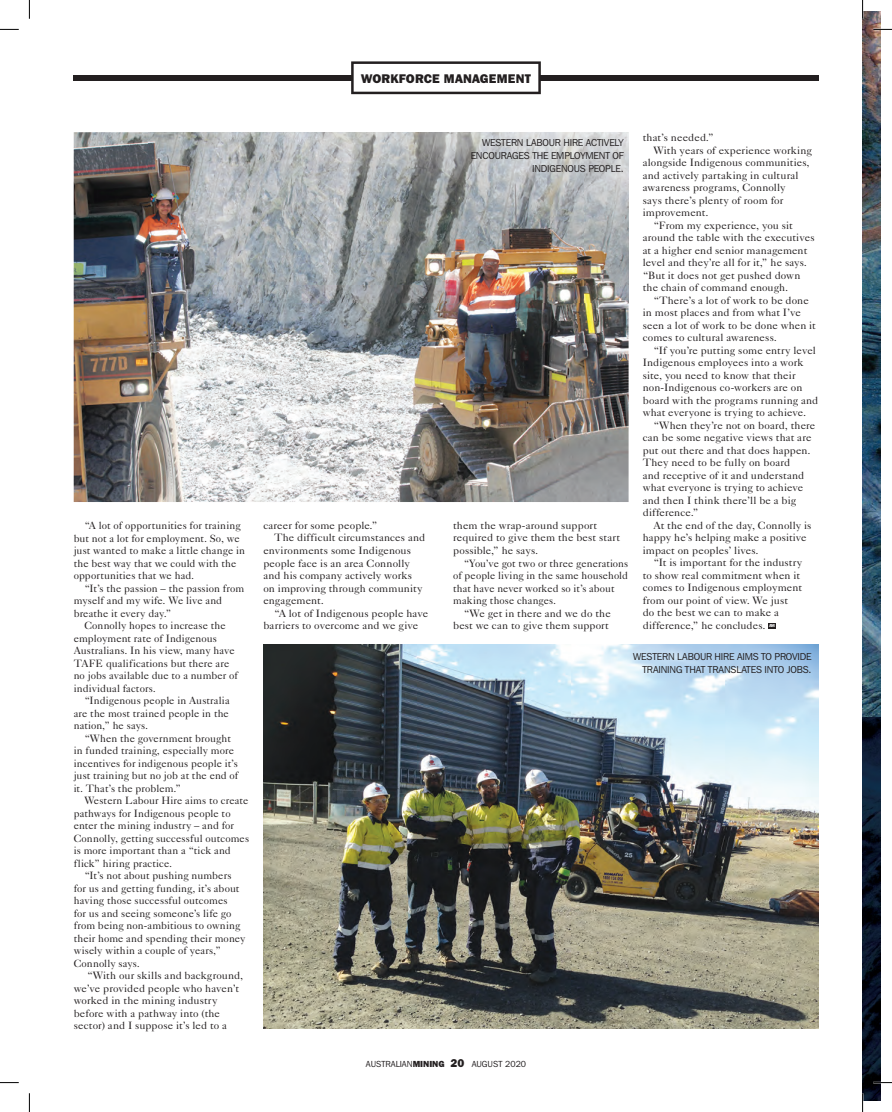
<style>
.page{position:relative;width:892px;height:1112px;background:#fff}
.page>*{position:absolute;margin:0;border:0;box-sizing:border-box;transform-origin:0 0}
.t1{font:800 12.5px "Franklin Gothic IT Cby BT";letter-spacing:.015em;color:#231f20}
.t2{font:10.62px/12.5px "Caslon 540 LT Std";letter-spacing:.005em;color:#231f20}
.t3{font:10px/13.1px "Franklin Gothic IT Cby BT";letter-spacing:-.015em;color:#231f20;text-align:right}
.t4{font:8.75px "Franklin Gothic IT Cby BT";color:#231f20}
.t5{font:600 4.25px "ITC Franklin Gothic Std";color:#fff}
.s1{font-weight:800}
.s2{font-weight:800;font-size:11.25px}
</style>
<div class="page">
<div style="left:74px;top:75px;width:308px;height:5px;background:#231f20"></div>
<div style="left:510px;top:75px;width:308px;height:5px;background:#231f20"></div>
<svg style="left:351px;top:61px;width:190px;height:33px"></svg>
<div style="left:768px;top:623px;width:8px;height:6px;background:#231f20"></div>
<img style="left:74px;top:132px;width:554px;height:370px">
<img style="left:263px;top:644px;width:555px;height:384px">
<img style="left:148px;top:132px;width:480px;height:170px">
<img style="left:862px;top:12px;width:18px;height:1087px">
<svg style="left:0;top:29px;width:19px;height:1px"></svg>
<svg style="left:873px;top:29px;width:18px;height:1px"></svg>
<svg style="left:0;top:1082px;width:19px;height:1px"></svg>
<svg style="left:873px;top:1081px;width:18px;height:2px"></svg>
<svg style="left:29px;top:0;width:1px;height:19px"></svg>
<svg style="left:29px;top:1093px;width:1px;height:18px"></svg>
<svg style="left:862px;top:0;width:1px;height:19px"></svg>
<svg style="left:862px;top:1092px;width:1px;height:19px"></svg>
<p class="t1" style="left:361px;top:71px;width:171px">WORKFORCE MANAGEMENT</p>
<p class="t2" style="left:74px;top:519px;width:173px;text-indent:11px">“A lot of opportunities for training but not a lot for employment. So, we just wanted to make a little change in the best way that we could with the opportunities that we had.</p>
<p class="t2" style="left:84px;top:581px;width:161px">“It’s the passion – the passion from</p>
<p class="t2" style="left:74px;top:594px;width:150px">myself and my wife. We live and</p>
<p class="t2" style="left:74px;top:606px;width:99px">breathe it every day.”</p>
<p class="t2" style="left:84px;top:619px;width:143px">Connolly hopes to increase the</p>
<p class="t2" style="left:74px;top:631px;width:145px">employment rate of Indigenous</p>
<p class="t2" style="left:74px;top:644px;width:162px">Australians. In his view, many have</p>
<p class="t2" style="left:74px;top:656px;width:157px">TAFE qualifications but there are</p>
<p class="t2" style="left:74px;top:669px;width:166px">no jobs available due to a number of</p>
<p class="t2" style="left:74px;top:681px;width:84px">individual factors.</p>
<p class="t2" style="left:84px;top:694px;width:147px">“Indigenous people in Australia</p>
<p class="t2" style="left:74px;top:706px;width:157px">are the most trained people in the</p>
<p class="t2" style="left:74px;top:719px;width:76px">nation,” he says.</p>
<p class="t2" style="left:84px;top:731px;width:148px">“When the government brought</p>
<p class="t2" style="left:74px;top:744px;width:162px">in funded training, especially more</p>
<p class="t2" style="left:74px;top:756px;width:166px">incentives for indigenous people it’s</p>
<p class="t2" style="left:74px;top:769px;width:166px">just training but no job at the end of</p>
<p class="t2" style="left:74px;top:781px;width:109px">it. That’s the problem.”</p>
<p class="t2" style="left:84px;top:794px;width:166px">Western Labour Hire aims to create</p>
<p class="t2" style="left:74px;top:806px;width:158px">pathways for Indigenous people to</p>
<p class="t2" style="left:74px;top:819px;width:162px">enter the mining industry – and for</p>
<p class="t2" style="left:74px;top:831px;width:177px">Connolly, getting successful outcomes</p>
<p class="t2" style="left:74px;top:843px;width:159px">is more important than a “tick and</p>
<p class="t2" style="left:74px;top:856px;width:100px">flick” hiring practice.</p>
<p class="t2" style="left:84px;top:868px;width:149px">“It’s not about pushing numbers</p>
<p class="t2" style="left:74px;top:881px;width:167px">for us and getting funding, it’s about</p>
<p class="t2" style="left:74px;top:893px;width:155px">having those successful outcomes</p>
<p class="t2" style="left:74px;top:906px;width:159px">for us and seeing someone’s life go</p>
<p class="t2" style="left:74px;top:918px;width:168px">from being non-ambitious to owning</p>
<p class="t2" style="left:74px;top:931px;width:173px">their home and spending their money</p>
<p class="t2" style="left:74px;top:943px;width:149px">wisely within a couple of years,”</p>
<p class="t2" style="left:74px;top:956px;width:68px">Connolly says.</p>
<p class="t2" style="left:87px;top:969px;width:157px">“With our skills and background,</p>
<p class="t2" style="left:74px;top:981px;width:167px">we’ve provided people who haven’t</p>
<p class="t2" style="left:74px;top:994px;width:145px">worked in the mining industry</p>
<p class="t2" style="left:74px;top:1006px;width:148px">before with a pathway into (the</p>
<p class="t2" style="left:74px;top:1019px;width:155px">sector) and I suppose it’s led to a</p>
<p class="t2" style="left:263px;top:519px;width:116px">career for some people.”</p>
<p class="t2" style="left:274px;top:531px;width:153px">The difficult circumstances and</p>
<p class="t2" style="left:263px;top:544px;width:149px">environments some Indigenous</p>
<p class="t2" style="left:263px;top:556px;width:148px">people face is an area Connolly</p>
<p class="t2" style="left:263px;top:569px;width:150px">and his company actively works</p>
<p class="t2" style="left:263px;top:581px;width:161px">on improving through community</p>
<p class="t2" style="left:263px;top:594px;width:62px">engagement.</p>
<p class="t2" style="left:274px;top:606px;width:156px">“A lot of Indigenous people have</p>
<p class="t2" style="left:263px;top:619px;width:156px">barriers to overcome and we give</p>
<p class="t3" style="left:470px;top:135px;width:154px">WESTERN LABOUR HIRE ACTIVELY<br>ENCOURAGES THE EMPLOYMENT OF<br>INDIGENOUS PEOPLE.</p>
<p class="t2" style="left:453px;top:519px;width:168px">them the wrap-around support required to give them the best start possible,” he says.</p>
<p class="t2" style="left:463px;top:556px;width:166px">“You’ve got two or three generations</p>
<p class="t2" style="left:453px;top:569px;width:176px">of people living in the same household</p>
<p class="t2" style="left:453px;top:581px;width:163px">that have never worked so it’s about</p>
<p class="t2" style="left:453px;top:594px;width:104px">making those changes.</p>
<p class="t2" style="left:463px;top:606px;width:148px">“We get in there and we do the</p>
<p class="t2" style="left:453px;top:619px;width:157px">best we can to give them support</p>
<p class="t2" style="left:642px;top:131px;width:73px">that’s needed.”</p>
<p class="t2" style="left:653px;top:144px;width:160px">With years of experience working</p>
<p class="t2" style="left:642px;top:156px;width:168px">alongside Indigenous communities,</p>
<p class="t2" style="left:642px;top:169px;width:157px">and actively partaking in cultural</p>
<p class="t2" style="left:642px;top:181px;width:144px">awareness programs, Connolly</p>
<p class="t2" style="left:642px;top:194px;width:142px">says there’s plenty of room for</p>
<p class="t2" style="left:642px;top:206px;width:67px">improvement.</p>
<p class="t2" style="left:653px;top:219px;width:141px">“From my experience, you sit</p>
<p class="t2" style="left:642px;top:231px;width:173px">around the table with the executives</p>
<p class="t2" style="left:642px;top:244px;width:166px">at a higher end senior management</p>
<p class="t2" style="left:642px;top:256px;width:166px">level and they’re all for it,” he says.</p>
<p class="t2" style="left:642px;top:269px;width:159px">“But it does not get pushed down</p>
<p class="t2" style="left:642px;top:281px;width:147px">the chain of command enough.</p>
<p class="t2" style="left:653px;top:294px;width:157px">“There’s a lot of work to be done</p>
<p class="t2" style="left:642px;top:306px;width:159px">in most places and from what I’ve</p>
<p class="t2" style="left:642px;top:319px;width:175px">seen a lot of work to be done when it</p>
<p class="t2" style="left:642px;top:331px;width:135px">comes to cultural awareness.</p>
<p class="t2" style="left:653px;top:344px;width:164px">“If you’re putting some entry level</p>
<p class="t2" style="left:642px;top:356px;width:162px">Indigenous employees into a work</p>
<p class="t2" style="left:642px;top:369px;width:154px">site, you need to know that their</p>
<p class="t2" style="left:642px;top:381px;width:161px">non-Indigenous co-workers are on</p>
<p class="t2" style="left:642px;top:394px;width:177px">board with the programs running and</p>
<p class="t2" style="left:642px;top:406px;width:165px">what everyone is trying to achieve.</p>
<p class="t2" style="left:653px;top:419px;width:163px">“When they’re not on board, there</p>
<p class="t2" style="left:642px;top:431px;width:170px">can be some negative views that are</p>
<p class="t2" style="left:642px;top:444px;width:169px">put out there and that does happen.</p>
<p class="t2" style="left:642px;top:456px;width:149px">They need to be fully on board</p>
<p class="t2" style="left:642px;top:468px;width:163px">and receptive of it and understand</p>
<p class="t2" style="left:642px;top:481px;width:162px">what everyone is trying to achieve</p>
<p class="t2" style="left:642px;top:493px;width:155px">and then I think there’ll be a big</p>
<p class="t2" style="left:642px;top:506px;width:57px">difference.”</p>
<p class="t2" style="left:653px;top:518px;width:160px">At the end of the day, Connolly is</p>
<p class="t2" style="left:642px;top:531px;width:165px">happy he’s helping make a positive</p>
<p class="t2" style="left:642px;top:543px;width:117px">impact on peoples’ lives.</p>
<p class="t2" style="left:653px;top:556px;width:150px">“It is important for the industry</p>
<p class="t2" style="left:642px;top:568px;width:159px">to show real commitment when it</p>
<p class="t2" style="left:642px;top:581px;width:161px">comes to Indigenous employment</p>
<p class="t2" style="left:642px;top:593px;width:147px">from our point of view. We just</p>
<p class="t2" style="left:642px;top:606px;width:138px">do the best we can to make a</p>
<p class="t2" style="left:642px;top:618px;width:124px">difference,” he concludes.</p>
<p class="t5" style="left:769px;top:623px;width:7px">AM</p>
<p class="t3" style="left:633px;top:649px;width:180px">WESTERN LABOUR HIRE AIMS TO PROVIDE<br>TRAINING THAT TRANSLATES INTO JOBS.</p>
<p class="t4" style="left:366px;top:1057px;width:162px">AUSTRALIAN<span class="s1">MINING</span> <span class="s2">20</span> AUGUST 2020</p>
</div>
